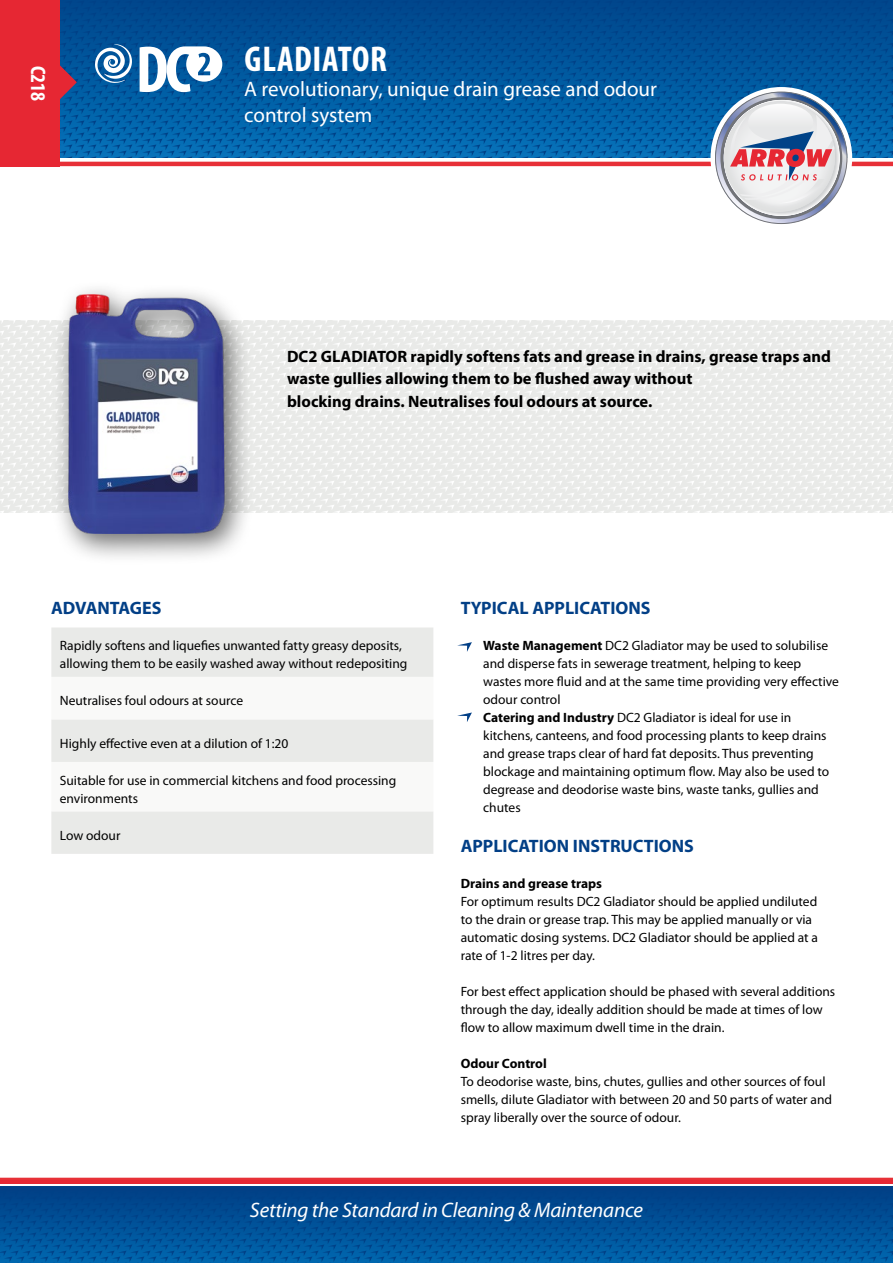
<style>
.page{position:relative;width:893px;height:1263px;background:#fff}
.page>*{position:absolute;margin:0;border:0;box-sizing:border-box;transform-origin:0 0}
.t1{font:700 condensed 36px "Myriad Pro";letter-spacing:.02em;color:#fff}
.t2{font:21px/25.2px "Myriad Pro";color:#fff}
.t3{font:italic 21px "Myriad Pro";letter-spacing:-.01em;color:#fff}
.t4{font:700 condensed 21px "Myriad Pro";color:#fff}
.t5{font:700 18px "Myriad Pro";color:#023f86}
.t6{font:700 16.5px/22.5px "Myriad Pro";color:#000}
.t7{font:13.5px/18px "Myriad Pro";color:#000}
.t8{font:700 13.5px "Myriad Pro";color:#000}
.s1{font-weight:700}
</style>
<div class="page">
<hr style="left:0;top:162px;width:893px;height:4px;background:#e73037">
<hr style="left:0;top:1178px;width:893px;height:4px;background:#e73037">
<svg style="left:59px;top:0;width:834px;height:157px;background:#01569c"></svg>
<svg style="left:710px;top:87px;width:142px;height:137px"></svg>
<svg style="left:0;top:1187px;width:893px;height:76px;background:#005096"></svg>
<svg style="left:0;top:321px;width:893px;height:192px;fill:#e9eae8"></svg>
<div style="left:0;top:0;width:59px;height:166px;background:#e62733"></div>
<svg style="left:59px;top:63px;width:18px;height:39px"></svg>
<div style="left:51px;top:281px;width:203px;height:284px;background:#000;opacity:.55"></div>
<img style="left:27px;top:295px;width:238px;height:238px">
<div style="left:51px;top:627px;width:382px;height:227px;background:#e9eae8"></div>
<svg style="left:51px;top:677px;width:382px;height:134px"></svg>
<svg style="left:457px;top:642px;width:15px;height:10px"></svg>
<svg style="left:457px;top:712px;width:15px;height:10px"></svg>
<svg style="left:95px;top:44px;width:37px;height:39px"></svg>
<svg style="left:140px;top:46px;width:82px;height:46px"></svg>
<hr style="left:0;top:1180px;width:893px;height:3px;background:#e62733">
<h2 class="t4" style="left:51px;top:66px;width:37px;rotate:90deg">C218</h2>
<h1 class="t1" style="left:245px;top:37px;width:144px">GLADIATOR</h1>
<h2 class="t2" style="left:244px;top:76px;width:414px">A revolutionary, unique drain grease and odour control system</h2>
<p class="t6" style="left:287px;top:344px;width:546px">DC2 GLADIATOR rapidly softens fats and grease in drains, grease traps and waste gullies allowing them to be flushed away without<br>blocking drains. Neutralises foul odours at source.</p>
<h3 class="t5" style="left:51px;top:596px;width:112px">ADVANTAGES</h3>
<h3 class="t5" style="left:461px;top:596px;width:191px">TYPICAL APPLICATIONS</h3>
<p class="t7" style="left:483px;top:636px;width:357px"><span class="s1">Waste Management</span> DC2 Gladiator may be used to solubilise and disperse fats in sewerage treatment, helping to keep wastes more fluid and at the same time providing very effective odour control<br><span class="s1">Catering and Industry</span> DC2 Gladiator is ideal for use in kitchens, canteens, and food processing plants to keep drains and grease traps clear of hard fat deposits. Thus preventing blockage and maintaining optimum flow. May also be used to degrease and deodorise waste bins, waste tanks, gullies and chutes</p>
<h3 class="t5" style="left:461px;top:834px;width:235px">APPLICATION INSTRUCTIONS</h3>
<p class="t8" style="left:461px;top:874px;width:143px">Drains and grease traps</p>
<p class="t7" style="left:461px;top:892px;width:359px">For optimum results DC2 Gladiator should be applied undiluted to the drain or grease trap. This may be applied manually or via automatic dosing systems. DC2 Gladiator should be applied at a rate of 1-2 litres per day.</p>
<p class="t7" style="left:461px;top:982px;width:376px">For best effect application should be phased with several additions through the day, ideally addition should be made at times of low flow to allow maximum dwell time in the drain.</p>
<p class="t8" style="left:461px;top:1054px;width:88px">Odour Control</p>
<p class="t7" style="left:461px;top:1072px;width:373px">To deodorise waste, bins, chutes, gullies and other sources of foul smells, dilute Gladiator with between 20 and 50 parts of water and spray liberally over the source of odour.</p>
<p class="t7" style="left:60px;top:637px;width:349px">Rapidly softens and liquefies unwanted fatty greasy deposits, allowing them to be easily washed away without redepositing</p>
<p class="t7" style="left:60px;top:692px;width:185px">Neutralises foul odours at source</p>
<p class="t7" style="left:60px;top:734px;width:230px">Highly effective even at a dilution of 1:20</p>
<p class="t7" style="left:60px;top:771px;width:338px">Suitable for use in commercial kitchens and food processing environments</p>
<p class="t7" style="left:60px;top:826px;width:62px">Low odour</p>
<h2 class="t3" style="left:250px;top:1197px;width:395px">Setting the Standard in Cleaning &amp; Maintenance</h2>
</div>
